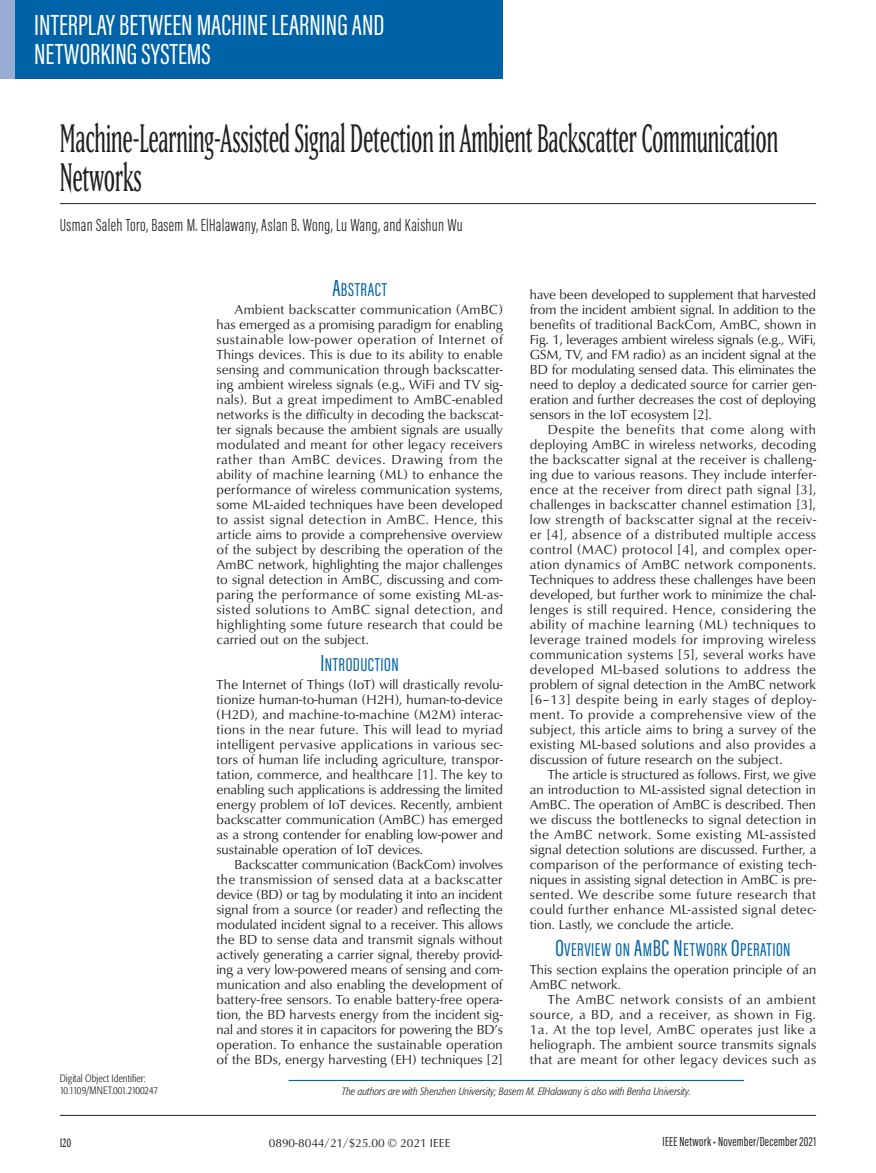
<style>
.page{position:relative;width:876px;height:1173px;background:#fff}
.page>*{position:absolute;margin:0;border:0;box-sizing:border-box;transform-origin:0 0}
.t1{font:condensed 39px/39px "Matrix II Ext OT";letter-spacing:-.005em;color:#231f20}
.t2{font:30px/28.5px "Acumin Pro Extra Cond";color:#fff}
.t3{font:19.2px "Acumin Pro Extra Cond Regular SC800";letter-spacing:.03em;color:#0163a7}
.t4{font:300 18px "Acumin Pro Extra Cond";letter-spacing:.02em;color:#231f20}
.t5{font:16.5px "Matrix II Ext OT Narrow SC800";color:#231f20}
.t6{font:13.5px/15px "Classico URW";color:#231f20;text-align:justify}
.t7{font:13.5px "Acumin Pro Extra Cond";letter-spacing:.02em;color:#231f20}
.t8{font:12px "Classico URW Reg SC800";color:#231f20}
.t9{font:italic 300 condensed 10.5px "Formata";color:#231f20}
.t10{font:300 condensed 10.5px/12px "Formata";color:#231f20}
.s1{font-size:24px}
</style>
<div class="page">
<hr style="left:60px;top:1115px;width:756px;height:1px;background:#231f20">
<div style="left:0;top:0;width:503px;height:78px;background:#0163a7"></div>
<div style="left:0;top:0;width:15px;height:78px;background:#97add4"></div>
<hr style="left:60px;top:203px;width:756px;height:1px;background:#231f20">
<hr style="left:288px;top:1080px;width:456px;height:1px;background:#0163a7">
<h2 class="t2" style="left:34px;top:11px;width:351px">INTERPLAY BETWEEN MACHINE LEARNING AND<br>NETWORKING SYSTEMS</h2>
<h1 class="t1" style="left:60px;top:118px;width:720px">Machine-Learning-Assisted Signal Detection in Ambient Backscatter Communication<br>Networks</h1>
<h3 class="t4" style="left:60px;top:214px;width:404px">Usman Saleh Toro, Basem M. ElHalawany, Aslan B. Wong, Lu Wang, and Kaishun Wu</h3>
<p class="t10" style="left:60px;top:1072px;width:100px">Digital Object Identifier:<br>10.1109/MNET.001.2100247</p>
<h3 class="t3" style="left:332px;top:278px;width:56px"><span class="s1">A</span>BSTRACT</h3>
<p class="t6" style="left:216px;top:301px;width:288px;text-indent:18px">Ambient backscatter communication (AmBC) has emerged as a promising paradigm for enabling sustainable low-power operation of Internet of Things devices. This is due to its ability to enable sensing and communication through backscatter&shy;ing ambient wireless signals (e.g., WiFi and TV sig&shy;nals). But a great impediment to AmBC-enabled networks is the difficulty in decoding the backscat&shy;ter signals because the ambient signals are usually modulated and meant for other legacy receivers rather than AmBC devices. Drawing from the ability of machine learning (ML) to enhance the performance of wireless communication systems, some ML-aided techniques have been developed to assist signal detection in AmBC. Hence, this article aims to provide a comprehensive overview of the subject by describing the operation of the AmBC network, highlighting the major challenges to signal detection in AmBC, discussing and com&shy;paring the performance of some existing ML-as&shy;sisted solutions to AmBC signal detection, and highlighting some future research that could be carried out on the subject.</p>
<h3 class="t3" style="left:320px;top:653px;width:80px"><span class="s1">I</span>NTRODUCTION</h3>
<p class="t6" style="left:216px;top:676px;width:288px">The Internet of Things (IoT) will drastically revolu&shy;tionize human-to-human (H2H), human-to-device (H2D), and machine-to-machine (M2M) interac&shy;tions in the near future. This will lead to myriad intelligent pervasive applications in various sec&shy;tors of human life including agriculture, transpor&shy;tation, commerce, and healthcare [1]. The key to enabling such applications is addressing the limited energy problem of IoT devices. Recently, ambient backscatter communication (AmBC) has emerged as a strong contender for enabling low-power and sustainable operation of IoT devices.</p>
<p class="t6" style="left:216px;top:856px;width:288px;text-indent:18px">Backscatter communication (BackCom) involves the transmission of sensed data at a backscatter device (BD) or tag by modulating it into an incident signal from a source (or reader) and reflecting the modulated incident signal to a receiver. This allows the BD to sense data and transmit signals without actively generating a carrier signal, thereby provid&shy;ing a very low-powered means of sensing and com&shy;munication and also enabling the development of battery-free sensors. To enable battery-free opera&shy;tion, the BD harvests energy from the incident sig&shy;nal and stores it in capacitors for powering the BD’s operation. To enhance the sustainable operation of the BDs, energy harvesting (EH) techniques [2]</p>
<p class="t6" style="left:530px;top:286px;width:288px">have been developed to supplement that harvested from the incident ambient signal. In addition to the benefits of traditional BackCom, AmBC, shown in Fig. 1, leverages ambient wireless signals (e.g., WiFi, GSM, TV, and FM radio) as an incident signal at the BD for modulating sensed data. This eliminates the need to deploy a dedicated source for carrier gen&shy;eration and further decreases the cost of deploying sensors in the IoT ecosystem [2].</p>
<p class="t6" style="left:530px;top:421px;width:288px;text-indent:18px">Despite the benefits that come along with deploying AmBC in wireless networks, decoding the backscatter signal at the receiver is challeng&shy;ing due to various reasons. They include interfer&shy;ence at the receiver from direct path signal [3], challenges in backscatter channel estimation [3], low strength of backscatter signal at the receiv&shy;er [4], absence of a distributed multiple access control (MAC) protocol [4], and complex oper&shy;ation dynamics of AmBC network components.<br>Techniques to address these challenges have been developed, but further work to minimize the chal&shy;lenges is still required. Hence, considering the ability of machine learning (ML) techniques to leverage trained models for improving wireless communication systems [5], several works have developed ML-based solutions to address the problem of signal detection in the AmBC network [6–13] despite being in early stages of deploy&shy;ment. To provide a comprehensive view of the subject, this article aims to bring a survey of the existing ML-based solutions and also provides a discussion of future research on the subject.</p>
<p class="t6" style="left:530px;top:766px;width:288px;text-indent:18px">The article is structured as follows. First, we give an introduction to ML-assisted signal detection in AmBC. The operation of AmBC is described. Then we discuss the bottlenecks to signal detection in the AmBC network. Some existing ML-assisted signal detection solutions are discussed. Further, a comparison of the performance of existing tech&shy;niques in assisting signal detection in AmBC is pre&shy;sented. We describe some future research that could further enhance ML-assisted signal detec&shy;tion. Lastly, we conclude the article.</p>
<h3 class="t3" style="left:555px;top:938px;width:237px"><span class="s1">O</span>VERVIEW ON <span class="s1">A</span>M<span class="s1">BC N</span>ETWORK <span class="s1">O</span>PERATION</h3>
<p class="t6" style="left:530px;top:961px;width:288px">This section explains the operation principle of an<br>AmBC network.</p>
<p class="t6" style="left:530px;top:991px;width:288px;text-indent:18px">The AmBC network consists of an ambient source, a BD, and a receiver, as shown in Fig.<br>1a. At the top level, AmBC operates just like a heliograph. The ambient source transmits signals that are meant for other legacy devices such as</p>
<p class="t9" style="left:342px;top:1085px;width:351px">The authors are with Shenzhen University; Basem M. ElHalawany is also with Benha University.</p>
<p class="t5" style="left:60px;top:1131px;width:13px">120</p>
<p class="t8" style="left:269px;top:1134px;width:183px">0890-8044/21/$25.00 © 2021 IEEE</p>
<p class="t7" style="left:662px;top:1133px;width:155px">IEEE Network • November/December 2021</p>
</div>
